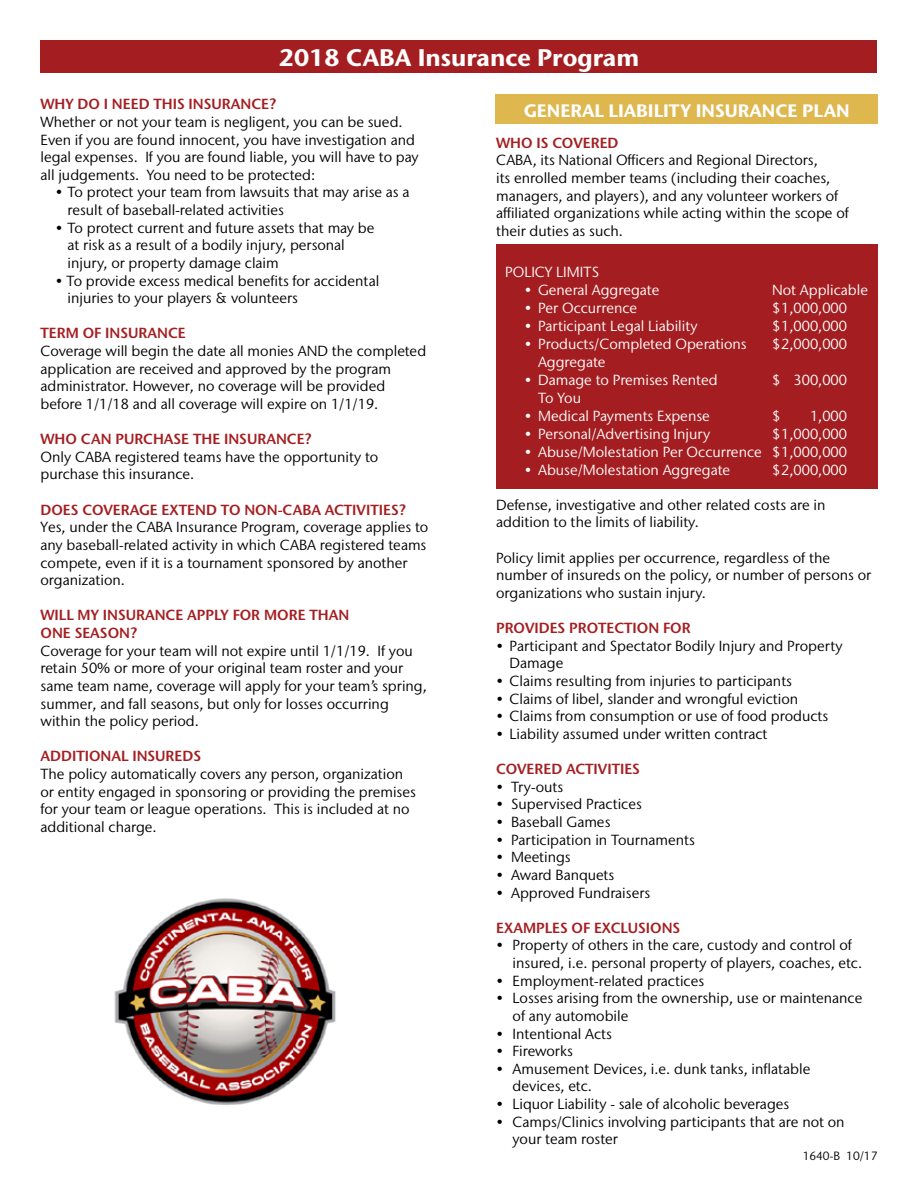
<style>
.page{position:relative;width:918px;height:1188px;background:#fff}
.page>*{position:absolute;margin:0;border:0;box-sizing:border-box;transform-origin:0 0}
.t1{font:700 24px "Stone Sans IIITC Pro";color:#fff}
.t2{font:700 18px "Stone Sans IIITC Pro";color:#fff}
.t3{font:14.7px/17.5px "Stone Sans IIITC Pro";color:#000}
.t4{font:14.7px "Stone Sans IIITC Pro";color:#fff}
.t5{font:600 14.7px/17.5px "Stone Sans IIITC Pro";color:#a41e21}
.t6{font:12px "Stone Sans IIITC Pro";color:#000}
</style>
<div class="page">
<div style="left:495px;top:94px;width:383px;height:30px;background:#deb74e"></div>
<div style="left:40px;top:40px;width:838px;height:33px;background:#a41e21"></div>
<div style="left:496px;top:244px;width:382px;height:244px;background:#a41e21"></div>
<img style="left:114px;top:898px;width:222px;height:207px">
<h1 class="t1" style="left:279px;top:42px;width:362px">2018 CABA Insurance Program</h1>
<p class="t2" style="left:524px;top:99px;width:327px">GENERAL LIABILITY INSURANCE PLAN</p>
<p class="t5" style="left:496px;top:134px;width:124px">WHO IS COVERED</p>
<p class="t3" style="left:496px;top:151px;width:354px">CABA, its National Officers and Regional Directors,<br>its enrolled member teams (including their coaches, managers, and players), and any volunteer workers of affiliated organizations while acting within the scope of their duties as such.</p>
<p class="t4" style="left:505px;top:263px;width:95px">POLICY LIMITS</p>
<p class="t4" style="left:525px;top:281px;width:136px">• General Aggregate</p>
<p class="t4" style="left:772px;top:281px;width:97px">Not Applicable</p>
<p class="t4" style="left:525px;top:299px;width:114px">• Per Occurrence</p>
<p class="t4" style="left:772px;top:299px;width:76px">$1,000,000</p>
<p class="t4" style="left:525px;top:317px;width:174px">• Participant Legal Liability</p>
<p class="t4" style="left:772px;top:317px;width:76px">$1,000,000</p>
<p class="t4" style="left:525px;top:335px;width:224px">• Products/Completed Operations</p>
<p class="t4" style="left:772px;top:335px;width:76px">$2,000,000</p>
<p class="t4" style="left:538px;top:353px;width:69px">Aggregate</p>
<p class="t4" style="left:525px;top:371px;width:195px">• Damage to Premises Rented</p>
<p class="t4" style="left:772px;top:371px;width:76px">$ 300,000</p>
<p class="t4" style="left:538px;top:389px;width:44px">To You</p>
<p class="t4" style="left:525px;top:407px;width:187px">• Medical Payments Expense</p>
<p class="t4" style="left:772px;top:407px;width:10px">$</p>
<p class="t4" style="left:810px;top:407px;width:39px">1,000</p>
<p class="t4" style="left:525px;top:425px;width:187px">• Personal/Advertising Injury</p>
<p class="t4" style="left:772px;top:425px;width:76px">$1,000,000</p>
<p class="t4" style="left:525px;top:443px;width:324px">• Abuse/Molestation Per Occurrence $1,000,000</p>
<p class="t4" style="left:525px;top:461px;width:207px">• Abuse/Molestation Aggregate</p>
<p class="t4" style="left:772px;top:461px;width:76px">$2,000,000</p>
<p class="t3" style="left:496px;top:496px;width:331px">Defense, investigative and other related costs are in addition to the limits of liability.</p>
<p class="t3" style="left:496px;top:549px;width:377px">Policy limit applies per occurrence, regardless of the number of insureds on the policy, or number of persons or organizations who sustain injury.</p>
<p class="t5" style="left:496px;top:619px;width:196px">PROVIDES PROTECTION FOR</p>
<p class="t3" style="left:510px;top:637px;width:335px;text-indent:-13px">• Participant and Spectator Bodily Injury and Property<br>Damage</p>
<p class="t3" style="left:496px;top:672px;width:298px">• Claims resulting from injuries to participants</p>
<p class="t3" style="left:496px;top:690px;width:304px">• Claims of libel, slander and wrongful eviction</p>
<p class="t3" style="left:496px;top:707px;width:334px">• Claims from consumption or use of food products</p>
<p class="t3" style="left:496px;top:725px;width:273px">• Liability assumed under written contract</p>
<p class="t5" style="left:496px;top:760px;width:145px">COVERED ACTIVITIES</p>
<p class="t3" style="left:496px;top:778px;width:69px">• Try-outs</p>
<p class="t3" style="left:496px;top:795px;width:147px">• Supervised Practices</p>
<p class="t3" style="left:496px;top:813px;width:116px">• Baseball Games</p>
<p class="t3" style="left:496px;top:831px;width:200px">• Participation in Tournaments</p>
<p class="t3" style="left:496px;top:848px;width:76px">• Meetings</p>
<p class="t3" style="left:496px;top:866px;width:120px">• Award Banquets</p>
<p class="t3" style="left:496px;top:884px;width:156px">• Approved Fundraisers</p>
<p class="t5" style="left:496px;top:919px;width:186px">EXAMPLES OF EXCLUSIONS</p>
<p class="t3" style="left:513px;top:936px;width:351px;text-indent:-16px">• Property of others in the care, custody and control of insured, i.e. personal property of players, coaches, etc.</p>
<p class="t3" style="left:496px;top:972px;width:210px">• Employment-related practices</p>
<p class="t3" style="left:513px;top:989px;width:351px;text-indent:-16px">• Losses arising from the ownership, use or maintenance of any automobile</p>
<p class="t3" style="left:496px;top:1025px;width:117px">• Intentional Acts</p>
<p class="t3" style="left:496px;top:1042px;width:78px">• Fireworks</p>
<p class="t3" style="left:513px;top:1060px;width:299px;text-indent:-16px">• Amusement Devices, i.e. dunk tanks, inflatable devices, etc.</p>
<p class="t3" style="left:496px;top:1095px;width:295px">• Liquor Liability - sale of alcoholic beverages</p>
<p class="t3" style="left:513px;top:1113px;width:333px;text-indent:-16px">• Camps/Clinics involving participants that are not on your team roster</p>
<p class="t5" style="left:40px;top:95px;width:238px">WHY DO I NEED THIS INSURANCE?</p>
<p class="t3" style="left:40px;top:113px;width:380px">Whether or not your team is negligent, you can be sued.<br>Even if you are found innocent, you have investigation and legal expenses. If you are found liable, you will have to pay all judgements. You need to be protected:</p>
<p class="t3" style="left:68px;top:183px;width:344px;text-indent:-12px">• To protect your team from lawsuits that may arise as a result of baseball-related activities</p>
<p class="t3" style="left:68px;top:219px;width:309px;text-indent:-12px">• To protect current and future assets that may be at risk as a result of a bodily injury, personal injury, or property damage claim</p>
<p class="t3" style="left:68px;top:272px;width:313px;text-indent:-12px">• To provide excess medical benefits for accidental injuries to your players &amp; volunteers</p>
<p class="t5" style="left:41px;top:324px;width:147px">TERM OF INSURANCE</p>
<p class="t3" style="left:41px;top:342px;width:387px">Coverage will begin the date all monies AND the completed application are received and approved by the program administrator. However, no coverage will be provided before 1/1/18 and all coverage will expire on 1/1/19.</p>
<p class="t5" style="left:41px;top:430px;width:273px">WHO CAN PURCHASE THE INSURANCE?</p>
<p class="t3" style="left:41px;top:448px;width:339px">Only CABA registered teams have the opportunity to purchase this insurance.</p>
<p class="t5" style="left:41px;top:500px;width:367px">DOES COVERAGE EXTEND TO NON-CABA ACTIVITIES?</p>
<p class="t3" style="left:41px;top:518px;width:389px">Yes, under the CABA Insurance Program, coverage applies to any baseball-related activity in which CABA registered teams compete, even if it is a tournament sponsored by another organization.</p>
<p class="t5" style="left:41px;top:606px;width:310px">WILL MY INSURANCE APPLY FOR MORE THAN<br>ONE SEASON?</p>
<p class="t3" style="left:41px;top:642px;width:388px">Coverage for your team will not expire until 1/1/19. If you retain 50% or more of your original team roster and your same team name, coverage will apply for your team’s spring, summer, and fall seasons, but only for losses occurring within the policy period.</p>
<p class="t5" style="left:41px;top:747px;width:162px">ADDITIONAL INSUREDS</p>
<p class="t3" style="left:41px;top:765px;width:377px">The policy automatically covers any person, organization or entity engaged in sponsoring or providing the premises for your team or league operations. This is included at no additional charge.</p>
<p class="t6" style="left:803px;top:1148px;width:76px">1640-B 10/17</p>
</div>
